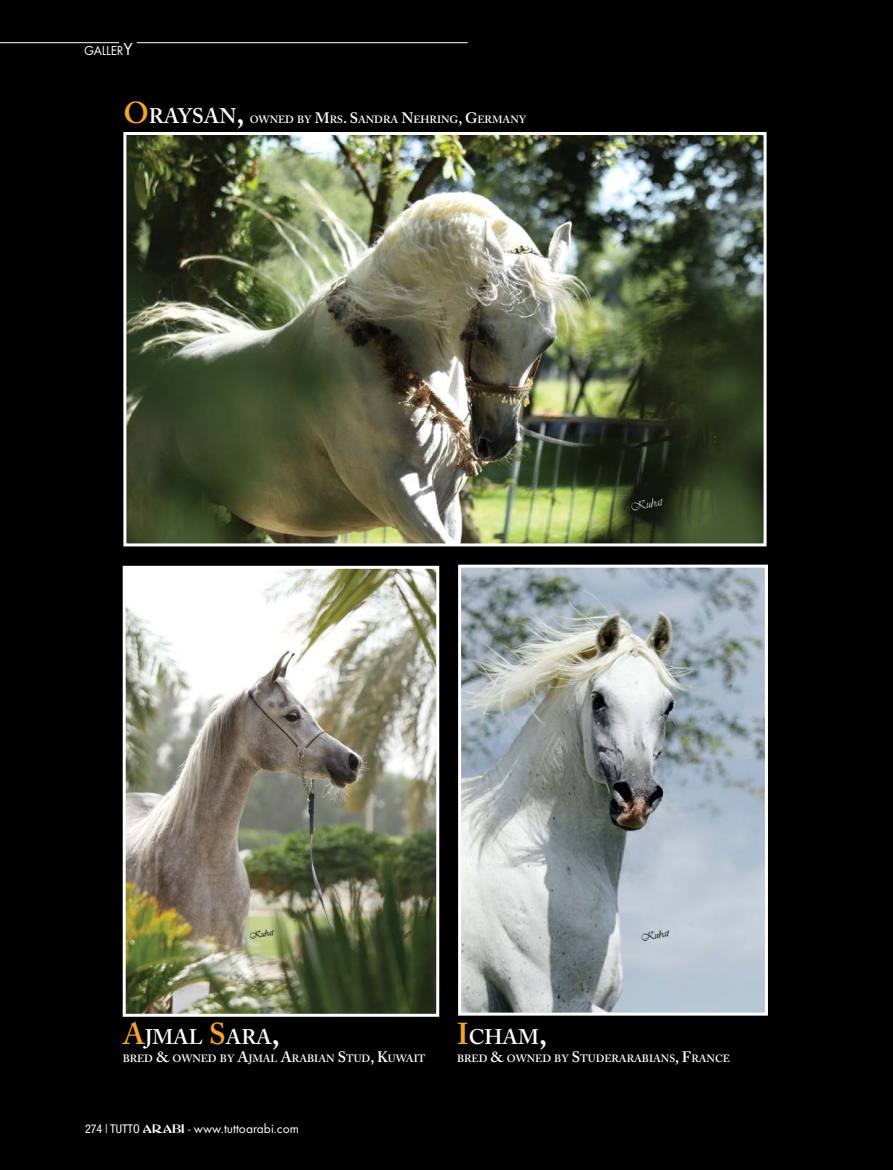
<style>
.page{position:relative;width:893px;height:1170px;background:#fff}
.page>*{position:absolute;margin:0;border:0;box-sizing:border-box;transform-origin:0 0}
.t1{font:600 21px "Adobe Caslon";color:#fff}
.t2{font:13.5px "Futura T";color:#fff}
.t3{font:600 10.5px "Adobe Caslon";color:#fff}
.s1{font-size:18px}
.s2{font-size:30px;color:#faa61a}
.s3{font-size:30px}
.s4{font-size:15px}
.s5{font-family:"Helvetica Neue";font-stretch:condensed;font-size:12px}
.s6{font-family:"Abbess";font-size:12px}
</style>
<div class="page">
<div style="left:0;top:0;width:893px;height:1169px;background:#000"></div>
<hr style="left:137px;top:42px;width:331px;height:1px;background:#fff">
<hr style="left:0;top:42px;width:119px;height:1px;background:#fff">
<svg style="left:445px;top:85px;width:2px;height:999px"></svg>
<img style="left:462px;top:568px;width:302px;height:443px">
<div style="left:458px;top:564px;width:310px;height:451px;border:3px solid #fff"></div>
<img style="left:127px;top:136px;width:636px;height:406px">
<div style="left:123px;top:132px;width:644px;height:414px;border:3px solid #fff"></div>
<img style="left:127px;top:569px;width:308px;height:443px">
<div style="left:123px;top:565px;width:316px;height:451px;border:3px solid #fff"></div>
<p class="t2" style="left:84px;top:43px;width:50px">GALLER<span class="s1">Y</span></p>
<h1 class="t1" style="left:123px;top:103px;width:122px"><span class="s2">O</span>RAYSAN<span class="s3">,</span></h1>
<p class="t3" style="left:250px;top:113px;width:278px">OWNED BY <span class="s4">M</span>RS<span class="s4">. S</span>ANDRA <span class="s4">N</span>EHRING<span class="s4">, G</span>ERMANY</p>
<h1 class="t1" style="left:123px;top:1024px;width:159px"><span class="s2">A</span>JMAL <span class="s2">S</span>ARA<span class="s3">,</span></h1>
<p class="t3" style="left:123px;top:1052px;width:304px">BRED <span class="s4">&amp;</span> OWNED BY <span class="s4">A</span>JMAL <span class="s4">A</span>RABIAN <span class="s4">S</span>TUD<span class="s4">, K</span>UWAIT</p>
<p class="t2" style="left:85px;top:1120px;width:215px"><span class="s5">274 | TUTTO</span> <span class="s6">ARABI</span> - www.tuttoarabi.com</p>
<h1 class="t1" style="left:457px;top:1024px;width:91px"><span class="s2">I</span>CHAM<span class="s3">,</span></h1>
<p class="t3" style="left:457px;top:1052px;width:275px">BRED <span class="s4">&amp;</span> OWNED BY <span class="s4">S</span>TUDERARABIANS<span class="s4">, F</span>RANCE</p>
</div>
